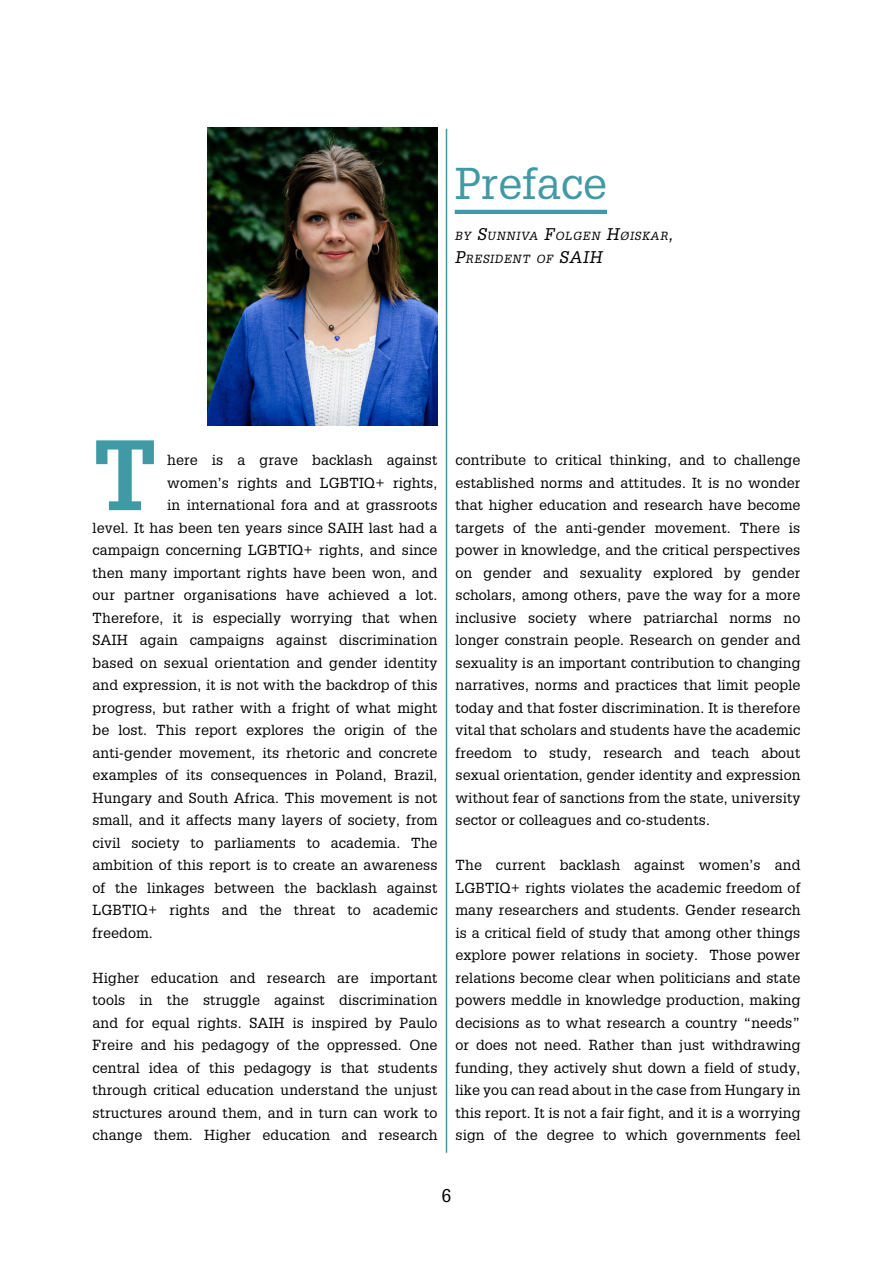
<style>
.page{position:relative;width:893px;height:1263px;background:#fff}
.page>*{position:absolute;margin:0;border:0;box-sizing:border-box;transform-origin:0 0}
.t1{font:700 97.35px "Glypha LT Std";color:#3f9aa5}
.t2{font:43.5px "Glypha LT Std";color:#3f9aa5}
.t3{font:18px "Glypha LT Std";color:#000}
.t4{font:14.25px/22.5px "Glypha LT Std";letter-spacing:.01em;color:#000;text-align:justify}
.t5{font:italic 11.55px/22.5px "Glypha LT Std";color:#000}
.s1{font-size:16.5px}
</style>
<div class="page">
<img style="left:207px;top:128px;width:230px;height:298px">
<hr style="left:455px;top:210px;width:152px;height:4px;background:#3f9aa5">
<hr style="left:446px;top:129px;width:1px;height:1024px;background:#3f9aa5">
<h2 class="t2" style="left:455px;top:157px;width:154px">Preface</h2>
<p class="t5" style="left:455px;top:224px;width:223px">BY <span class="s1">S</span>UNNIVA <span class="s1">F</span>OLGEN <span class="s1">H</span>ØISKAR<span class="s1">,<br>P</span>RESIDENT OF <span class="s1">SAIH</span></p>
<h1 class="t1" style="left:93px;top:415px;width:66px">T</h1>
<p class="t4" style="left:167px;top:448px;width:272px">here is a grave backlash against</p>
<p class="t4" style="left:167px;top:471px;width:272px">women’s rights and LGBTIQ+ rights,</p>
<p class="t4" style="left:167px;top:493px;width:272px">in international fora and at grassroots</p>
<p class="t4" style="left:93px;top:516px;width:346px">level. It has been ten years since SAIH last had a</p>
<p class="t4" style="left:93px;top:538px;width:346px">campaign concerning LGBTIQ+ rights, and since</p>
<p class="t4" style="left:93px;top:561px;width:346px">then many important rights have been won, and</p>
<p class="t4" style="left:93px;top:583px;width:346px">our partner organisations have achieved a lot.</p>
<p class="t4" style="left:93px;top:606px;width:346px">Therefore, it is especially worrying that when</p>
<p class="t4" style="left:93px;top:628px;width:346px">SAIH again campaigns against discrimination</p>
<p class="t4" style="left:93px;top:651px;width:346px">based on sexual orientation and gender identity</p>
<p class="t4" style="left:93px;top:673px;width:346px">and expression, it is not with the backdrop of this</p>
<p class="t4" style="left:93px;top:696px;width:346px">progress, but rather with a fright of what might</p>
<p class="t4" style="left:93px;top:718px;width:346px">be lost. This report explores the origin of the</p>
<p class="t4" style="left:93px;top:741px;width:346px">anti-gender movement, its rhetoric and concrete</p>
<p class="t4" style="left:93px;top:763px;width:346px">examples of its consequences in Poland, Brazil,</p>
<p class="t4" style="left:93px;top:786px;width:346px">Hungary and South Africa. This movement is not</p>
<p class="t4" style="left:93px;top:808px;width:346px">small, and it affects many layers of society, from</p>
<p class="t4" style="left:93px;top:831px;width:346px">civil society to parliaments to academia. The</p>
<p class="t4" style="left:93px;top:853px;width:346px">ambition of this report is to create an awareness</p>
<p class="t4" style="left:93px;top:876px;width:346px">of the linkages between the backlash against</p>
<p class="t4" style="left:93px;top:898px;width:346px">LGBTIQ+ rights and the threat to academic</p>
<p class="t4" style="left:93px;top:921px;width:62px">freedom.</p>
<p class="t4" style="left:93px;top:966px;width:346px">Higher education and research are important tools in the struggle against discrimination and for equal rights. SAIH is inspired by Paulo Freire and his pedagogy of the oppressed. One central idea of this pedagogy is that students through critical education understand the unjust structures around them, and in turn can work to change them. Higher education and research</p>
<p class="t4" style="left:455px;top:448px;width:346px">contribute to critical thinking, and to challenge established norms and attitudes. It is no wonder that higher education and research have become targets of the anti-gender movement. There is power in knowledge, and the critical perspectives on gender and sexuality explored by gender scholars, among others, pave the way for a more inclusive society where patriarchal norms no longer constrain people. Research on gender and sexuality is an important contribution to changing narratives, norms and practices that limit people today and that foster discrimination. It is therefore vital that scholars and students have the academic freedom to study, research and teach about sexual orientation, gender identity and expression without fear of sanctions from the state, university sector or colleagues and co-students.</p>
<p class="t4" style="left:455px;top:853px;width:346px">The current backlash against women’s and LGBTIQ+ rights violates the academic freedom of many researchers and students. Gender research is a critical field of study that among other things explore power relations in society. Those power relations become clear when politicians and state powers meddle in knowledge production, making decisions as to what research a country “needs” or does not need. Rather than just withdrawing funding, they actively shut down a field of study, like you can read about in the case from Hungary in this report. It is not a fair fight, and it is a worrying sign of the degree to which governments feel</p>
<p class="t3" style="left:441px;top:1184px;width:12px">6</p>
</div>
